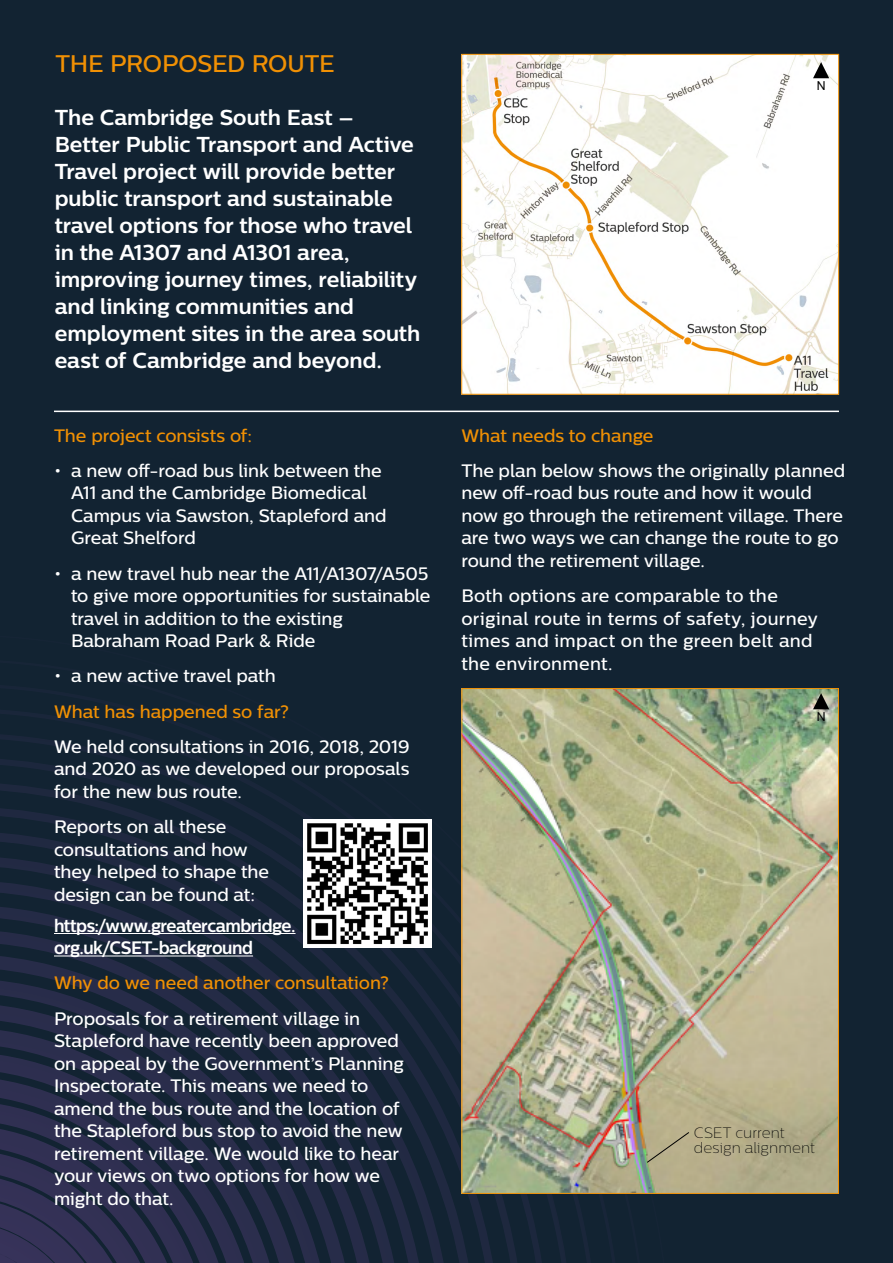
<style>
.page{position:relative;width:893px;height:1263px;background:#122332}
.page>*{position:absolute;margin:0;border:0;box-sizing:border-box;transform-origin:0 0}
.t1{font:500 24px "Centrale Sans";letter-spacing:-.01em;color:#f09004}
.t2{font:700 21.6px/27px "Centrale Sans";letter-spacing:-.005em;color:#fff}
.t3{font:500 18px/22.5px "Centrale Sans";letter-spacing:-.005em;color:#fff}
.t4{font:500 18px/22.5px "Centrale Sans";letter-spacing:.015em;color:#fff}
.t5{font:500 18px "Centrale Sans";letter-spacing:-.005em;color:#f09004}
.t6{font:700 18px/22.5px "Centrale Sans";letter-spacing:-.03em;color:#fff;scale:.95 1}
.t7{font:100 15px/15px "Centrale Sans";letter-spacing:.005em;color:#000}
.t8{font:12.3px "Arial";color:#000}
</style>
<div class="page">
<svg style="left:0;top:759px;width:541px;height:504px"></svg>
<hr style="left:54px;top:933px;width:242px;height:1px;background:#fff">
<hr style="left:54px;top:955px;width:199px;height:1px;background:#fff">
<img style="left:463px;top:56px;width:374px;height:337px">
<div style="left:461px;top:54px;width:378px;height:341px;border:1px solid #f09004"></div>
<hr style="left:54px;top:411px;width:785px;height:1px;background:#fff">
<img style="left:304px;top:820px;width:127px;height:127px">
<svg style="left:813px;top:62px;width:16px;height:16px"></svg>
<img style="left:463px;top:690px;width:374px;height:502px">
<svg style="left:646px;top:1131px;width:44px;height:32px"></svg>
<svg style="left:813px;top:693px;width:16px;height:16px"></svg>
<p class="t1" style="left:55px;top:49px;width:281px">THE PROPOSED ROUTE</p>
<p class="t2" style="left:55px;top:104px;width:367px">The Cambridge South East –<br>Better Public Transport and Active<br>Travel project will provide better public transport and sustainable travel options for those who travel in the A1307 and A1301 area, improving journey times, reliability and linking communities and employment sites in the area south east of Cambridge and beyond.</p>
<p class="t5" style="left:54px;top:425px;width:200px">The project consists of:</p>
<p class="t3" style="left:71px;top:459px;width:317px;text-indent:-17px">• a new off-road bus link between the<br>A11 and the Cambridge Biomedical<br>Campus via Sawston, Stapleford and<br>Great Shelford</p>
<p class="t3" style="left:71px;top:562px;width:361px;text-indent:-17px">• a new travel hub near the A11/A1307/A505 to give more opportunities for sustainable travel in addition to the existing Babraham Road Park &amp; Ride</p>
<p class="t3" style="left:54px;top:664px;width:223px">• a new active travel path</p>
<p class="t5" style="left:54px;top:701px;width:237px">What has happened so far?</p>
<p class="t3" style="left:54px;top:735px;width:357px;text-align:justify">We held consultations in 2016, 2018, 2019 and 2020 as we developed our proposals for the new bus route.</p>
<p class="t3" style="left:54px;top:815px;width:217px">Reports on all these consultations and how they helped to shape the design can be found at:</p>
<p class="t6" style="left:54px;top:914px;width:256px">https:/www.greatercambridge. org.uk/CSET-background</p>
<p class="t5" style="left:54px;top:972px;width:336px">Why do we need another consultation?</p>
<p class="t3" style="left:54px;top:1007px;width:351px">Proposals for a retirement village in Stapleford have recently been approved on appeal by the Government’s Planning Inspectorate. This means we need to amend the bus route and the location of the Stapleford bus stop to avoid the new retirement village. We would like to hear your views on two options for how we might do that.</p>
<p class="t8" style="left:817px;top:77px;width:10px">N</p>
<p class="t5" style="left:461px;top:425px;width:194px">What needs to change</p>
<p class="t3" style="left:461px;top:459px;width:385px">The plan below shows the originally planned new off-road bus route and how it would now go through the retirement village. There are two ways we can change the route to go round the retirement village.</p>
<p class="t4" style="left:461px;top:584px;width:358px">Both options are comparable to the original route in terms of safety, journey times and impact on the green belt and the environment.</p>
<p class="t8" style="left:817px;top:708px;width:10px">N</p>
<p class="t7" style="left:694px;top:1125px;width:123px">CSET current design alignment</p>
</div>
